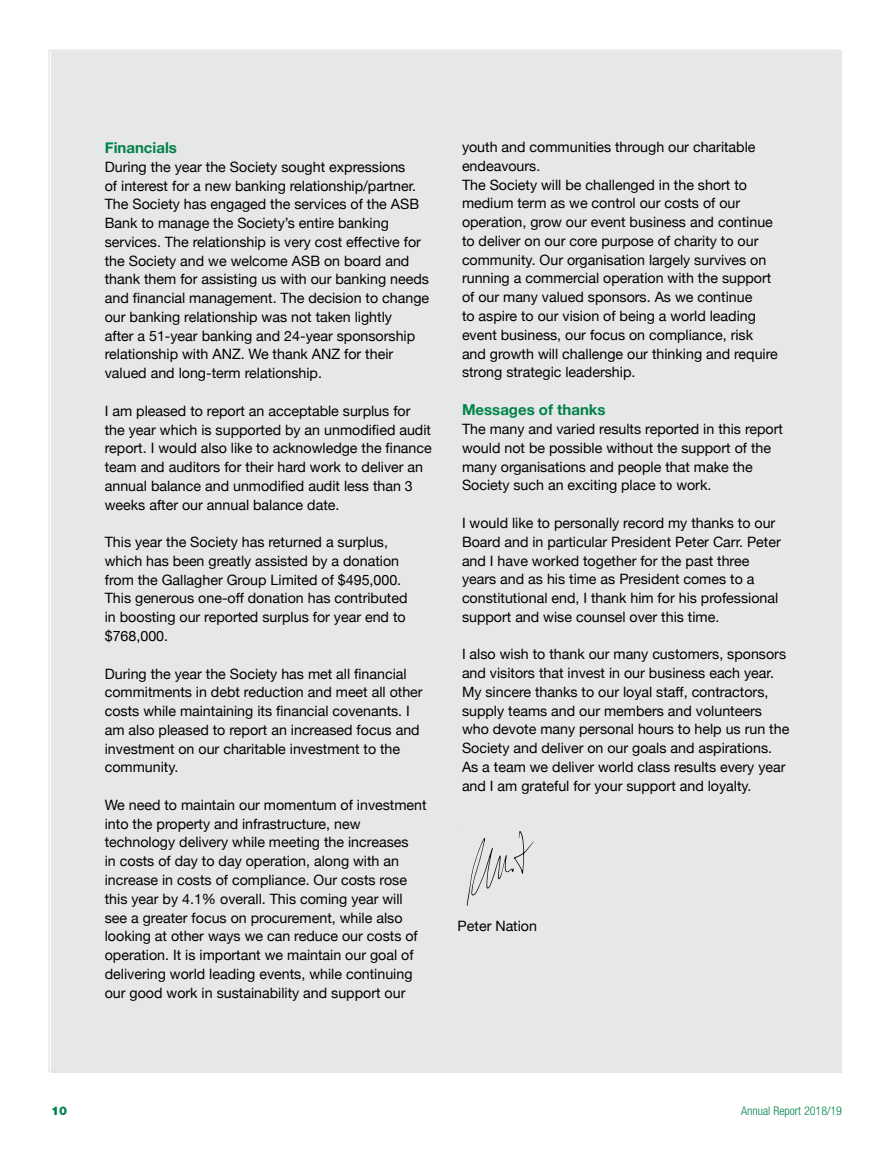
<style>
.page{position:relative;width:893px;height:1149px;background:#fff}
.page>*{position:absolute;margin:0;border:0;box-sizing:border-box;transform-origin:0 0}
.t1{font:700 15px "Helvetica Neue";color:#008348}
.t2{font:14.25px/18.8px "Helvetica Neue";color:#000}
.t3{font:300 condensed 12px "Helvetica Neue LT Std";color:#008348}
.t4{font:900 12px "Helvetica Neue LT Std";color:#008348}
</style>
<div class="page">
<div style="left:51px;top:51px;width:791px;height:1020px;background:#e6e7e8"></div>
<svg style="left:466px;top:831px;width:68px;height:74px"></svg>
<p class="t1" style="left:105px;top:138px;width:74px">Financials</p>
<p class="t2" style="left:105px;top:157px;width:326px">During the year the Society sought expressions<br>of interest for a new banking relationship/partner.<br>The Society has engaged the services of the ASB Bank to manage the Society’s entire banking services. The relationship is very cost effective for the Society and we welcome ASB on board and thank them for assisting us with our banking needs and financial management. The decision to change our banking relationship was not taken lightly<br>after a 51-year banking and 24-year sponsorship relationship with ANZ. We thank ANZ for their valued and long-term relationship.</p>
<p class="t2" style="left:105px;top:401px;width:328px">I am pleased to report an acceptable surplus for the year which is supported by an unmodified audit report. I would also like to acknowledge the finance team and auditors for their hard work to deliver an annual balance and unmodified audit less than 3 weeks after our annual balance date.</p>
<p class="t2" style="left:105px;top:532px;width:304px">This year the Society has returned a surplus, which has been greatly assisted by a donation from the Gallagher Group Limited of $495,000.<br>This generous one-off donation has contributed in boosting our reported surplus for year end to $768,000.</p>
<p class="t2" style="left:105px;top:663px;width:319px">During the year the Society has met all financial commitments in debt reduction and meet all other costs while maintaining its financial covenants. I am also pleased to report an increased focus and investment on our charitable investment to the community.</p>
<p class="t2" style="left:105px;top:795px;width:323px">We need to maintain our momentum of investment into the property and infrastructure, new technology delivery while meeting the increases<br>in costs of day to day operation, along with an increase in costs of compliance. Our costs rose this year by 4.1% overall. This coming year will see a greater focus on procurement, while also looking at other ways we can reduce our costs of operation. It is important we maintain our goal of delivering world leading events, while continuing our good work in sustainability and support our</p>
<p class="t2" style="left:462px;top:137px;width:317px">youth and communities through our charitable endeavours.<br>The Society will be challenged in the short to medium term as we control our costs of our operation, grow our event business and continue to deliver on our core purpose of charity to our community. Our organisation largely survives on running a commercial operation with the support of our many valued sponsors. As we continue<br>to aspire to our vision of being a world leading event business, our focus on compliance, risk and growth will challenge our thinking and require strong strategic leadership.</p>
<p class="t1" style="left:462px;top:400px;width:145px">Messages of thanks</p>
<p class="t2" style="left:462px;top:419px;width:322px">The many and varied results reported in this report would not be possible without the support of the many organisations and people that make the Society such an exciting place to work.</p>
<p class="t2" style="left:462px;top:513px;width:320px">I would like to personally record my thanks to our Board and in particular President Peter Carr. Peter and I have worked together for the past three years and as his time as President comes to a constitutional end, I thank him for his professional support and wise counsel over this time.</p>
<p class="t2" style="left:462px;top:644px;width:329px">I also wish to thank our many customers, sponsors and visitors that invest in our business each year.<br>My sincere thanks to our loyal staff, contractors, supply teams and our members and volunteers who devote many personal hours to help us run the Society and deliver on our goals and aspirations.<br>As a team we deliver world class results every year and I am grateful for your support and loyalty.</p>
<p class="t2" style="left:458px;top:916px;width:81px">Peter Nation</p>
<p class="t4" style="left:51px;top:1103px;width:18px">10</p>
<p class="t3" style="left:741px;top:1103px;width:102px">Annual Report 2018/19</p>
</div>
